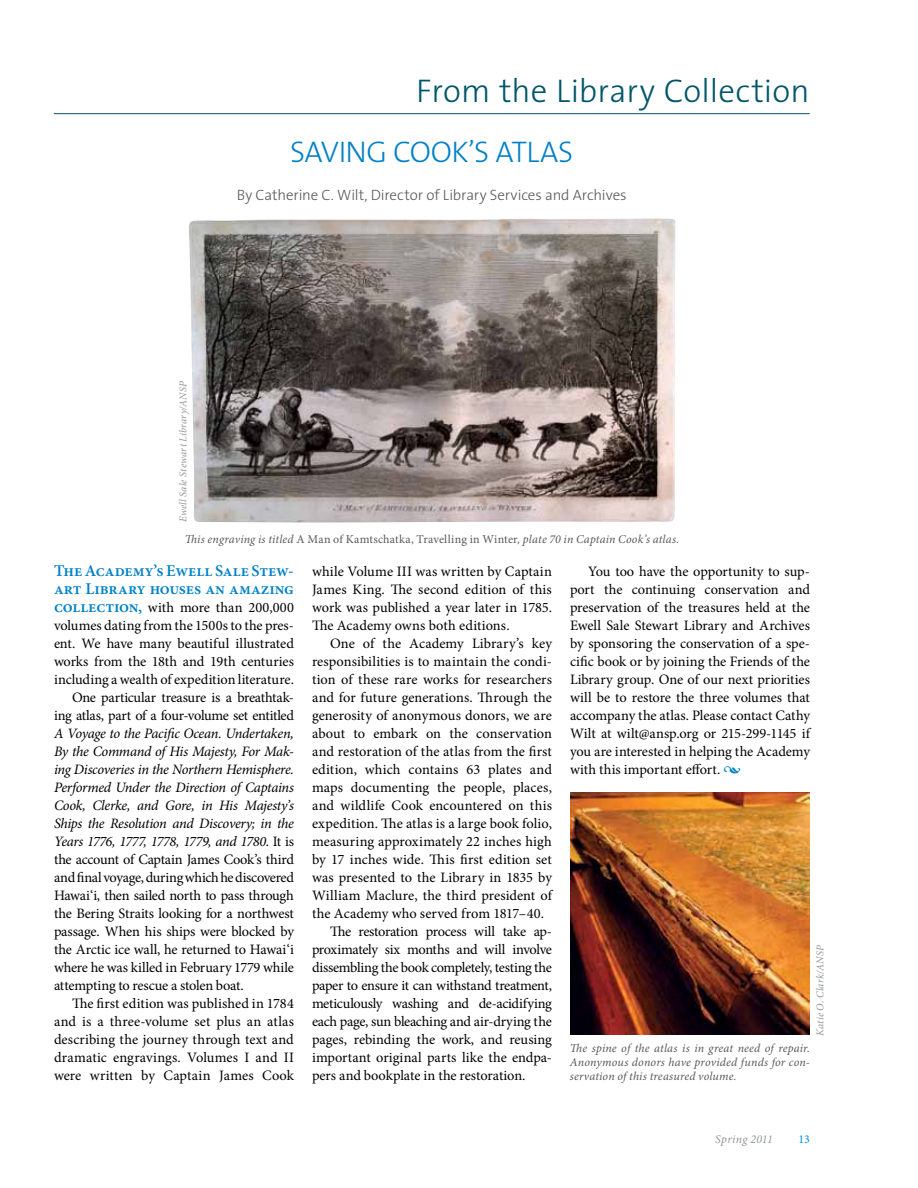
<style>
.page{position:relative;width:918px;height:1188px;background:#fff}
.page>*{position:absolute;margin:0;border:0;box-sizing:border-box;transform-origin:0 0}
.t1{font:300 33px "The Sans";letter-spacing:.005em;color:#005568}
.t2{font:30px "The Sans Light Caps";letter-spacing:-.015em;color:#0081c6}
.t3{font:600 16.5px/18px "Minion Pro";letter-spacing:-.005em;color:#0081c6}
.t4{font:300 15px "The Sans";letter-spacing:-.005em;color:#58595b}
.t5{font:14.4px/18px "Minion Pro";letter-spacing:-.01em;color:#000;text-align:justify}
.t6{font:italic 12px/14.4px "Minion Pro";letter-spacing:.015em;color:#58595b;text-align:justify}
.t7{font:italic 12px "Minion Pro";letter-spacing:.02em;color:#939598}
.t8{font:12px "Minion Pro";color:#0091cf}
.t9{font:italic 10.5px "Minion Pro";letter-spacing:.01em;color:#939598}
.s1{font-style:normal}
.s2{font-weight:600;font-size:16.5px;color:#0081c6}
.s3{font-style:italic}
.s4{font-size:16.5px;color:#0081c6}
</style>
<div class="page">
<hr style="left:54px;top:113px;width:756px;height:1px;background:#005568">
<img style="left:189px;top:218px;width:486px;height:304px">
<img style="left:570px;top:792px;width:240px;height:243px">
<h1 class="t1" style="left:416px;top:64px;width:395px">From the Library Collection</h1>
<h2 class="t2" style="left:290px;top:127px;width:281px">SAVING COOK’S ATLAS</h2>
<p class="t4" style="left:237px;top:183px;width:391px">By Catherine C. Wilt, Director of Library Services and Archives</p>
<p class="t9" style="left:176px;top:522px;width:143px;rotate:-90deg">Ewell Sale Stewart Library/ANSP</p>
<p class="t6" style="left:185px;top:531px;width:496px">This engraving is titled <span class="s1">A Man of Kamtschatka, Travelling in Winter</span>, plate 70 in Captain Cook’s atlas.</p>
<p class="t3" style="left:54px;top:562px;width:241px">The Academy’s Ewell Sale Stew&shy;art Library houses an amazing</p>
<p class="t5" style="left:54px;top:598px;width:242px;text-align:right"><span class="s2">collection,</span> with more than 200,000 volumes dating from the 1500s to the pres&shy;ent. We have many beautiful illustrated works from the 18th and 19th centuries including a wealth of expedition literature.<br>One particular treasure is a breathtak&shy;ing atlas, part of a four-volume set entitled</p>
<p class="t5" style="left:54px;top:724px;width:242px"><span class="s3">A Voyage to the Pacific Ocean. Undertaken, By the Command of His Majesty, For Mak&shy;ing Discoveries in the Northern Hemisphere.<br>Performed Under the Direction of Captains Cook, Clerke, and Gore, in His Majesty’s Ships the Resolution and Discovery; in the Years 1776, 1777, 1778, 1779, and 1780</span>. It is the account of Captain James Cook’s third and final voyage, during which he discovered Hawai‘i, then sailed north to pass through the Bering Straits looking for a northwest passage. When his ships were blocked by the Arctic ice wall, he returned to Hawai‘i where he was killed in February 1779 while attempting to rescue a stolen boat.</p>
<p class="t5" style="left:54px;top:994px;width:242px;text-indent:18px">The first edition was published in 1784 and is a three-volume set plus an atlas describing the journey through text and dramatic engravings. Volumes I and II were written by Captain James Cook</p>
<p class="t5" style="left:312px;top:562px;width:242px">while Volume III was written by Captain James King. The second edition of this work was published a year later in 1785.<br>The Academy owns both editions.</p>
<p class="t5" style="left:330px;top:634px;width:224px">One of the Academy Library’s key</p>
<p class="t5" style="left:312px;top:652px;width:242px">responsibilities is to maintain the condi-</p>
<p class="t5" style="left:312px;top:670px;width:241px">tion of these rare works for researchers</p>
<p class="t5" style="left:312px;top:688px;width:241px">and for future generations. Through the</p>
<p class="t5" style="left:312px;top:706px;width:242px">generosity of anonymous donors, we are</p>
<p class="t5" style="left:312px;top:724px;width:241px">about to embark on the conservation</p>
<p class="t5" style="left:312px;top:742px;width:242px">and restoration of the atlas from the first</p>
<p class="t5" style="left:312px;top:760px;width:241px">edition, which contains 63 plates and</p>
<p class="t5" style="left:312px;top:778px;width:241px">maps documenting the people, places,</p>
<p class="t5" style="left:312px;top:796px;width:241px">and wildlife Cook encountered on this</p>
<p class="t5" style="left:312px;top:814px;width:241px">expedition. The atlas is a large book folio,</p>
<p class="t5" style="left:312px;top:832px;width:241px">measuring approximately 22 inches high</p>
<p class="t5" style="left:312px;top:850px;width:241px">by 17 inches wide. This first edition set</p>
<p class="t5" style="left:312px;top:868px;width:242px">was presented to the Library in 1835 by</p>
<p class="t5" style="left:312px;top:886px;width:243px">William Maclure, the third president of</p>
<p class="t5" style="left:312px;top:904px;width:234px">the Academy who served from 1817–40.</p>
<p class="t5" style="left:330px;top:922px;width:224px">The restoration process will take ap-</p>
<p class="t5" style="left:312px;top:940px;width:242px">proximately six months and will involve</p>
<p class="t5" style="left:312px;top:958px;width:241px">dissembling the book completely, testing the</p>
<p class="t5" style="left:312px;top:976px;width:242px">paper to ensure it can withstand treatment,</p>
<p class="t5" style="left:312px;top:994px;width:241px">meticulously washing and de-acidifying</p>
<p class="t5" style="left:312px;top:1012px;width:241px">each page, sun bleaching and air-drying the</p>
<p class="t5" style="left:312px;top:1030px;width:242px">pages, rebinding the work, and reusing</p>
<p class="t5" style="left:312px;top:1048px;width:242px">important original parts like the endpa-</p>
<p class="t5" style="left:312px;top:1066px;width:215px">pers and bookplate in the restoration.</p>
<p class="t5" style="left:570px;top:562px;width:243px;text-indent:18px">You too have the opportunity to sup&shy;port the continuing conservation and preservation of the treasures held at the Ewell Sale Stewart Library and Archives by sponsoring the conservation of a spe&shy;cific book or by joining the Friends of the Library group. One of our next priorities will be to restore the three volumes that accompany the atlas. Please contact Cathy Wilt at wilt@ansp.org or 215-299-1145 if you are interested in helping the Academy with this important effort. <span class="s4">•</span></p>
<p class="t9" style="left:813px;top:1036px;width:92px;rotate:-90deg">Katie O. Clark/ANSP</p>
<p class="t6" style="left:570px;top:1041px;width:242px">The spine of the atlas is in great need of repair.<br>Anonymous donors have provided funds for con&shy;servation of this treasured volume.</p>
<p class="t7" style="left:715px;top:1131px;width:59px">Spring 2011</p>
<p class="t8" style="left:798px;top:1132px;width:13px">13</p>
</div>
